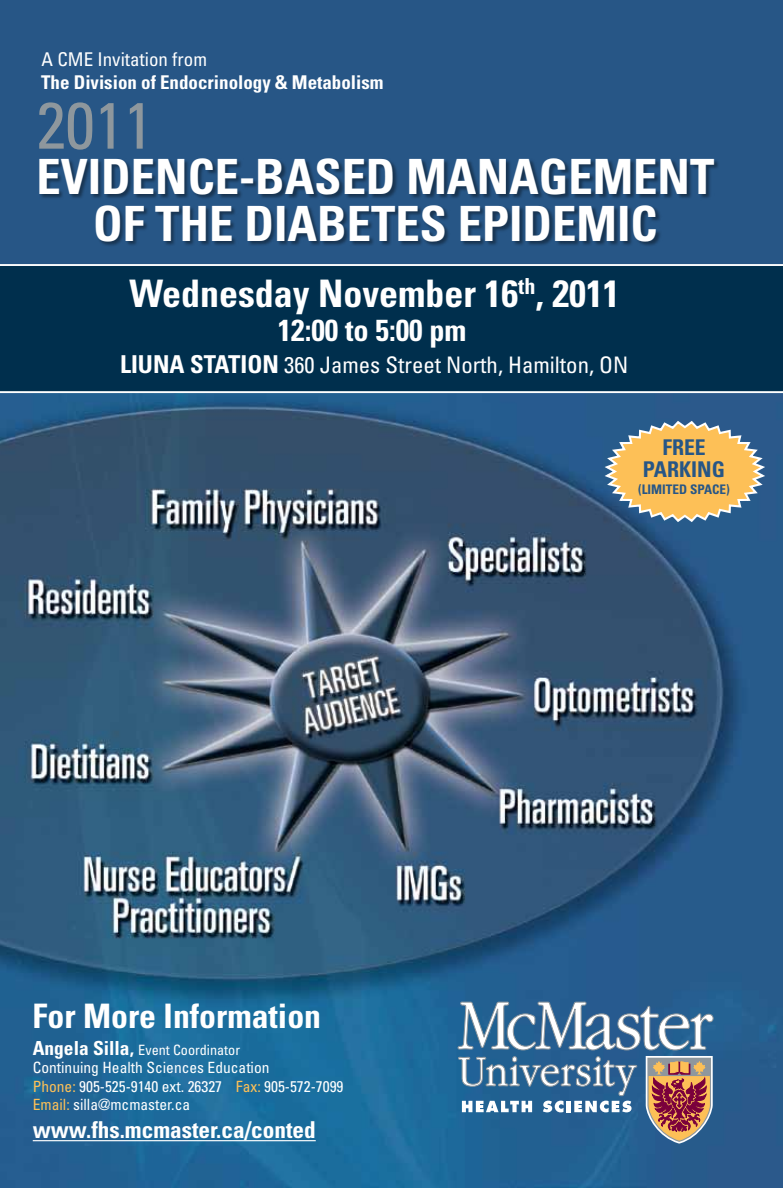
<style>
.page{position:relative;width:783px;height:1188px;background:#fff}
.page>*{position:absolute;margin:0;border:0;box-sizing:border-box;transform-origin:0 0}
.t1{font:condensed 65.55px "Univers LT Std";color:#8e979d}
.t2{font:700 condensed 48.6px "Univers LT Std";color:#fff}
.t3{font:700 condensed 37.95px "Univers LT Std";color:#fff}
.t4{font:700 condensed 33.75px "Univers LT Std";color:#fff}
.t5{font:700 condensed 30.3px "Univers LT Std";color:#fff}
.t6{font:700 condensed 23.25px "Univers LT Std";color:#fff}
.t7{font:condensed 22.8px "Univers LT Std";color:#fff}
.t8{font:700 condensed 21.75px/21.8px "Univers LT Std";letter-spacing:.055em;color:#275686;text-align:center}
.t9{font:700 condensed 18.9px "Univers LT Std";color:#fff}
.t10{font:condensed 18.9px "Univers LT Std";color:#fff}
.t11{font:condensed 15.45px/18.6px "Univers LT Std";color:#fff}
.t12{font:condensed 14.25px "Univers LT Std";color:#fff}
.t13{font:700 condensed 13.2px "Univers LT Std";color:#275686}
.s1{font-weight:700;font-size:24.6px}
.s2{font-weight:700;font-size:19.35px}
.s3{color:#fdc057}
</style>
<div class="page">
<div style="left:0;top:0;width:783px;height:275px;background:#275686"></div>
<img style="left:0;top:393px;width:783px;height:795px">
<div style="left:0;top:265px;width:783px;height:126px;background:#002f4d"></div>
<div style="left:39px;top:159px;width:681px;height:88px;background:#000;opacity:.4"></div>
<hr style="left:33px;top:1140px;width:283px;height:1px;background:#fff">
<svg style="left:458px;top:1002px;width:255px;height:48px"></svg>
<svg style="left:646px;top:1056px;width:67px;height:88px;background:#a7776d"></svg>
<svg style="left:458px;top:1056px;width:179px;height:56px"></svg>
<svg style="left:602px;top:419px;width:166px;height:105px;background:#b5a174"></svg>
<hr style="left:0;top:264px;width:783px;height:2px;background:#fff">
<p class="t10" style="left:42px;top:48px;width:167px">A CME Invitation from</p>
<p class="t9" style="left:41px;top:71px;width:344px">The Division of Endocrinology &amp; Metabolism</p>
<h1 class="t1" style="left:36px;top:84px;width:118px">2011</h1>
<h2 class="t2" style="left:36px;top:147px;width:305px">Eviden ce-Based</h2>
<h2 class="t2" style="left:406px;top:147px;width:192px">Management</h2>
<h2 class="t2" style="left:93px;top:194px;width:250px">of the Diabetes</h2>
<h2 class="t2" style="left:458px;top:194px;width:96px">Epidem</h2>
<h2 class="t2" style="left:617px;top:194px;width:42px">ic</h2>
<h3 class="t3" style="left:129px;top:270px;width:492px">Wednesday November 16<sup>th</sup>, 2011</h3>
<h3 class="t5" style="left:278px;top:311px;width:190px">12:00 to 5:00 pm</h3>
<h3 class="t7" style="left:120px;top:350px;width:510px"><span class="s1">Liuna Station</span> 360 James Street North, Hamilton, ON</h3>
<h3 class="t8" style="left:643px;top:436px;width:84px">Free<br>Parking</h3>
<p class="t13" style="left:638px;top:482px;width:36px">(Limited</p>
<p class="t13" style="left:690px;top:482px;width:41px">Space)</p>
<h3 class="t4" style="left:32px;top:995px;width:290px">For More Information</h3>
<p class="t12" style="left:33px;top:1041px;width:209px"><span class="s2">Angela Silla,</span> Event Coordinator</p>
<p class="t11" style="left:33px;top:1058px;width:312px">Continuing Health Sciences Education<br><span class="s3">Phone:</span> 905-525-9140 ext. 26327 <span class="s3">Fax:</span> 905-572-7099<br><span class="s3">Email:</span> silla@mcmaster.ca</p>
<h3 class="t6" style="left:33px;top:1116px;width:284px">www.fhs.mcmaster.ca/conted</h3>
</div>
